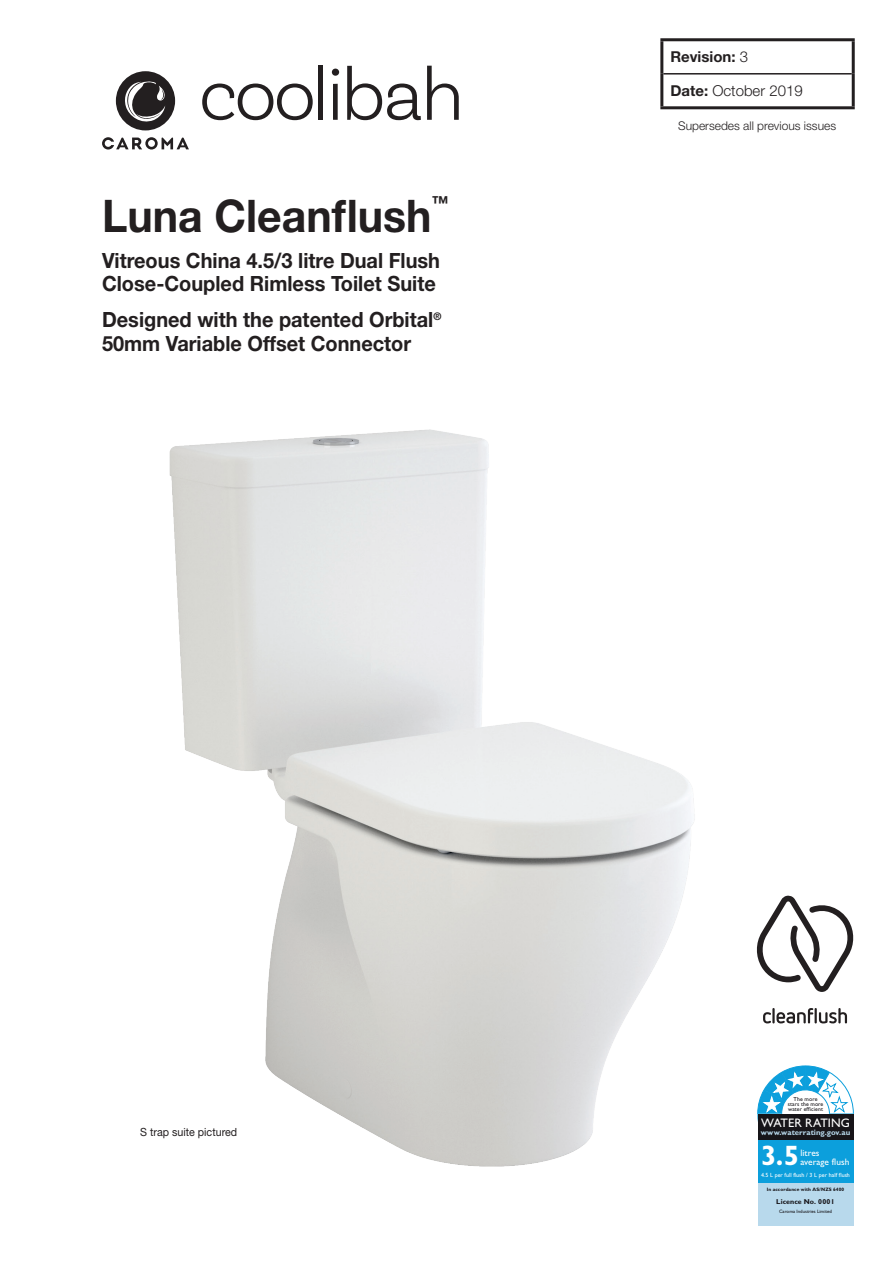
<style>
.page{position:relative;width:893px;height:1263px;background:#fff}
.page>*{position:absolute;margin:0;border:0;box-sizing:border-box;transform-origin:0 0}
.t1{font:700 45px "Helvetica Neue LT Std";color:#231f20;scale:.95 1}
.t2{font:700 28.05px "Gill Sans";color:#fff}
.t3{font:700 21px/23.2px "Helvetica Neue LT Std";color:#231f20;scale:.95 1}
.t4{font:700 18px "Helvetica Neue LT Std";color:#231f20;scale:.95 1}
.t5{font:300 15px "Helvetica Neue LT Std";color:#231f20}
.t6{font:700 15px "Helvetica Neue LT Std";color:#231f20}
.t7{font:12.3px "Gill Sans";letter-spacing:-.005em;color:#fff}
.t8{font:300 12px "Helvetica Neue LT Std";color:#231f20}
.t9{font:11.25px "Helvetica Neue";color:#231f20;scale:.95 1}
.t10{font:9.3px/8.9px "Gill Sans";color:#fff}
.t11{font:700 7.8px "Gill Sans";letter-spacing:.005em;color:#b8d9ec}
.t12{font:700 7.05px "Gill Sans";letter-spacing:.005em;color:#171519}
.t13{font:6px "Gill Sans";color:#fff}
.t14{font:5.85px/5.4px "Gill Sans";letter-spacing:.01em;color:#171519;text-align:center}
.t15{font:700 4.8px "Gill Sans";letter-spacing:.025em;color:#171519}
.t16{font:4.8px "Gill Sans";color:#171519}
.s1{font-weight:300}
.s2{font-weight:700}
</style>
<div class="page">
<img style="left:169px;top:429px;width:685px;height:797px">
<svg style="left:755px;top:895px;width:99px;height:97px"></svg>
<svg style="left:763px;top:1008px;width:84px;height:15px"></svg>
<svg style="left:202px;top:84px;width:111px;height:36px"></svg>
<hr style="left:319px;top:66px;width:4px;height:54px;background:#231f20">
<svg style="left:332px;top:69px;width:7px;height:51px"></svg>
<svg style="left:347px;top:66px;width:74px;height:54px"></svg>
<svg style="left:427px;top:66px;width:32px;height:54px"></svg>
<svg style="left:116px;top:71px;width:59px;height:59px"></svg>
<svg style="left:102px;top:137px;width:87px;height:13px"></svg>
<hr style="left:660px;top:38px;width:195px;height:3px;background:#231f20">
<hr style="left:660px;top:41px;width:3px;height:33px;background:#231f20">
<hr style="left:660px;top:74px;width:3px;height:32px;background:#231f20">
<hr style="left:663px;top:73px;width:189px;height:2px;background:#231f20">
<hr style="left:852px;top:41px;width:3px;height:33px;background:#231f20">
<hr style="left:852px;top:74px;width:3px;height:32px;background:#231f20">
<hr style="left:660px;top:106px;width:195px;height:3px;background:#231f20">
<h1 class="t1" style="left:102px;top:188px;width:348px">Luna Cleanflush</h1>
<p class="t4" style="left:431px;top:192px;width:19px">™</p>
<p class="t3" style="left:102px;top:248px;width:357px">Vitreous China 4.5/3 litre Dual Flush<br>Close-Coupled Rimless Toilet Suite</p>
<p class="t3" style="left:102px;top:308px;width:359px">Designed with the patented Orbital<sup>®<br></sup>50mm Variable Offset Connector</p>
<p class="t6" style="left:670px;top:48px;width:79px">Revision: <span class="s1">3</span></p>
<p class="t5" style="left:670px;top:82px;width:134px"><span class="s2">Date:</span> October 2019</p>
<p class="t8" style="left:678px;top:119px;width:160px">Supersedes all previous issues</p>
<p class="t9" style="left:140px;top:1125px;width:103px">S trap suite pictured</p>
<p class="t14" style="left:788px;top:1096px;width:37px">The more stars the more water efficient</p>
<p class="t7" style="left:761px;top:1116px;width:90px">WATER RATING</p>
<p class="t11" style="left:761px;top:1128px;width:91px">www.waterrating.gov.au</p>
<h2 class="t2" style="left:761px;top:1139px;width:40px">3.5</h2>
<p class="t10" style="left:800px;top:1149px;width:50px">litres average flush</p>
<p class="t13" style="left:761px;top:1171px;width:90px">4.5 L per full flush / 3 L per half flush</p>
<p class="t15" style="left:767px;top:1187px;width:79px">In accordance with AS/NZS 6400</p>
<p class="t12" style="left:776px;top:1197px;width:60px">Licence No. 0001</p>
<p class="t16" style="left:779px;top:1208px;width:54px">Caroma Industries Limited</p>
</div>
